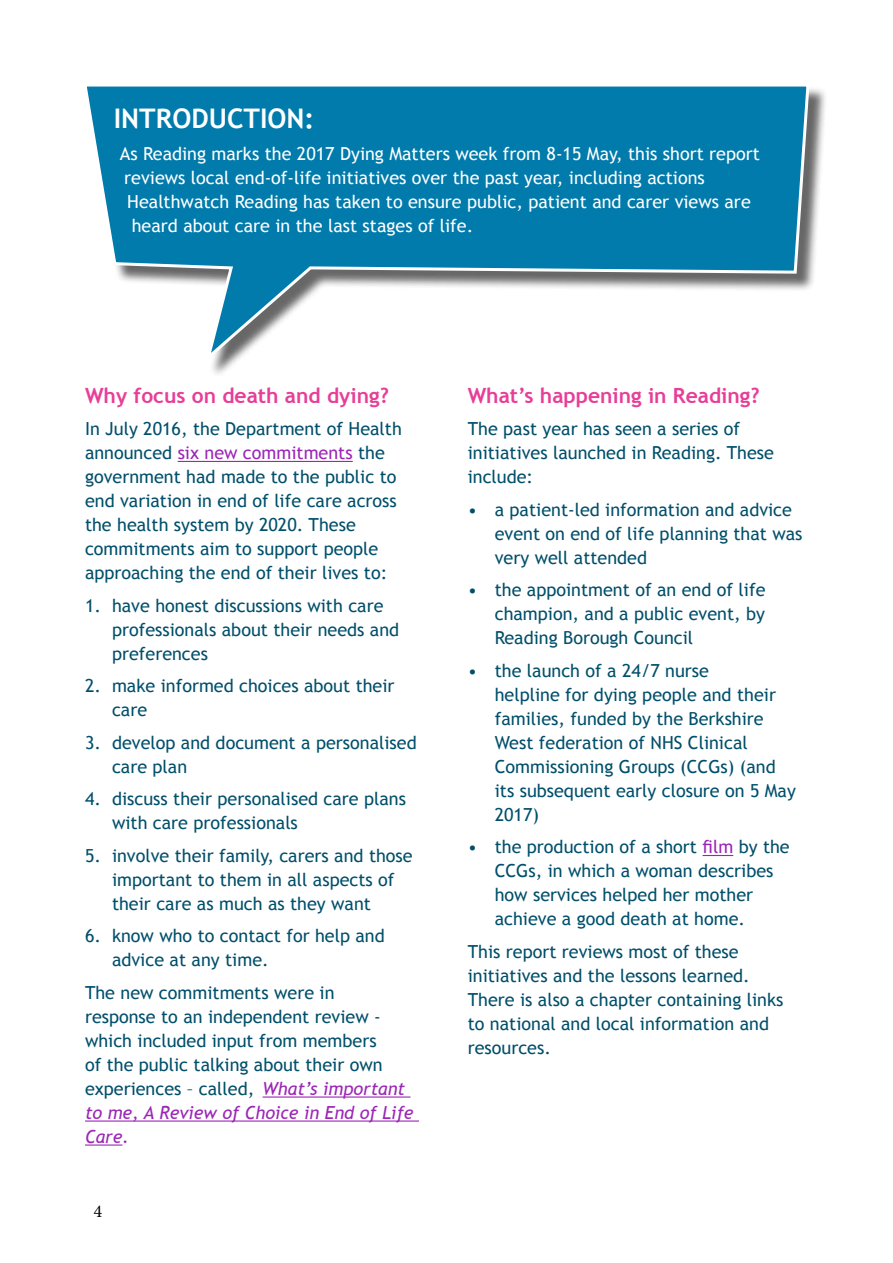
<style>
.page{position:relative;width:893px;height:1263px;background:#fff}
.page>*{position:absolute;margin:0;border:0;box-sizing:border-box;transform-origin:0 0}
.t1{font:700 27px "Trebuchet MS";color:#fff}
.t2{font:700 21px "Trebuchet MS";color:#e73e97}
.t3{font:18px/24px "Trebuchet MS";color:#004f6b}
.t4{font:18px "Trebuchet MS";color:#fff}
.t5{font:18px "Minion Pro";color:#000}
.s1{color:#9b26b6}
.s2{font-style:italic;color:#9b26b6}
</style>
<div class="page">
<hr style="left:178px;top:461px;width:175px;height:1px;background:#9b26b6">
<hr style="left:263px;top:1096px;width:147px;height:1px;background:#9b26b6">
<hr style="left:85px;top:1120px;width:334px;height:1px;background:#9b26b6">
<hr style="left:85px;top:1144px;width:37px;height:1px;background:#9b26b6">
<hr style="left:703px;top:855px;width:30px;height:1px;background:#9b26b6">
<div style="left:86px;top:86px;width:741px;height:292px;background:#000;opacity:.6"></div>
<svg style="left:86px;top:86px;width:725px;height:280px"></svg>
<h1 class="t1" style="left:114px;top:101px;width:202px">INTRODUCTION:</h1>
<p class="t4" style="left:120px;top:143px;width:641px">As Reading marks the 2017 Dying Matters week from 8-15 May, this short report</p>
<p class="t4" style="left:124px;top:167px;width:582px">reviews local end-of-life initiatives over the past year, including actions</p>
<p class="t4" style="left:127px;top:191px;width:625px">Healthwatch Reading has taken to ensure public, patient and carer views are</p>
<p class="t4" style="left:132px;top:215px;width:343px">heard about care in the last stages of life.</p>
<p class="t2" style="left:85px;top:382px;width:305px">Why focus on death and dying?</p>
<p class="t3" style="left:85px;top:417px;width:318px">In July 2016, the Department of Health announced <span class="s1">six new commitments</span> the government had made to the public to end variation in end of life care across the health system by 2020. These commitments aim to support people approaching the end of their lives to:</p>
<p class="t3" style="left:112px;top:593px;width:289px;text-indent:-27px">1. have honest discussions with care professionals about their needs and preferences</p>
<p class="t3" style="left:112px;top:674px;width:284px;text-indent:-27px">2. make informed choices about their care</p>
<p class="t3" style="left:112px;top:730px;width:306px;text-indent:-27px">3. develop and document a personalised care plan</p>
<p class="t3" style="left:112px;top:787px;width:296px;text-indent:-27px">4. discuss their personalised care plans with care professionals</p>
<p class="t3" style="left:112px;top:843px;width:302px;text-indent:-27px">5. involve their family, carers and those important to them in all aspects of their care as much as they want</p>
<p class="t3" style="left:112px;top:924px;width:274px;text-indent:-27px">6. know who to contact for help and advice at any time.</p>
<p class="t3" style="left:85px;top:980px;width:330px">The new commitments were in<br>response to an independent review - which included input from members<br>of the public talking about their own experiences – called, <span class="s2">What’s important to me, A Review of Choice in End of Life<br>Care.</span></p>
<p class="t5" style="left:94px;top:1199px;width:10px">4</p>
<p class="t2" style="left:468px;top:382px;width:293px">What’s happening in Reading?</p>
<p class="t3" style="left:468px;top:417px;width:308px">The past year has seen a series of initiatives launched in Reading. These include:</p>
<p class="t3" style="left:495px;top:497px;width:309px;text-indent:-27px">• a patient-led information and advice event on end of life planning that was very well attended</p>
<p class="t3" style="left:495px;top:578px;width:272px;text-align:justify;text-indent:-27px">• the appointment of an end of life champion, and a public event, by Reading Borough Council</p>
<p class="t3" style="left:495px;top:658px;width:303px;text-indent:-27px">• the launch of a 24/7 nurse<br>helpline for dying people and their families, funded by the Berkshire<br>West federation of NHS Clinical<br>Commissioning Groups (CCGs) (and its subsequent early closure on 5 May<br>2017)</p>
<p class="t3" style="left:495px;top:835px;width:297px;text-indent:-27px">• the production of a short <span class="s1">film</span> by the<br>CCGs, in which a woman describes how services helped her mother achieve a good death at home.</p>
<p class="t3" style="left:468px;top:939px;width:317px">This report reviews most of these initiatives and the lessons learned.<br>There is also a chapter containing links to national and local information and resources.</p>
</div>
